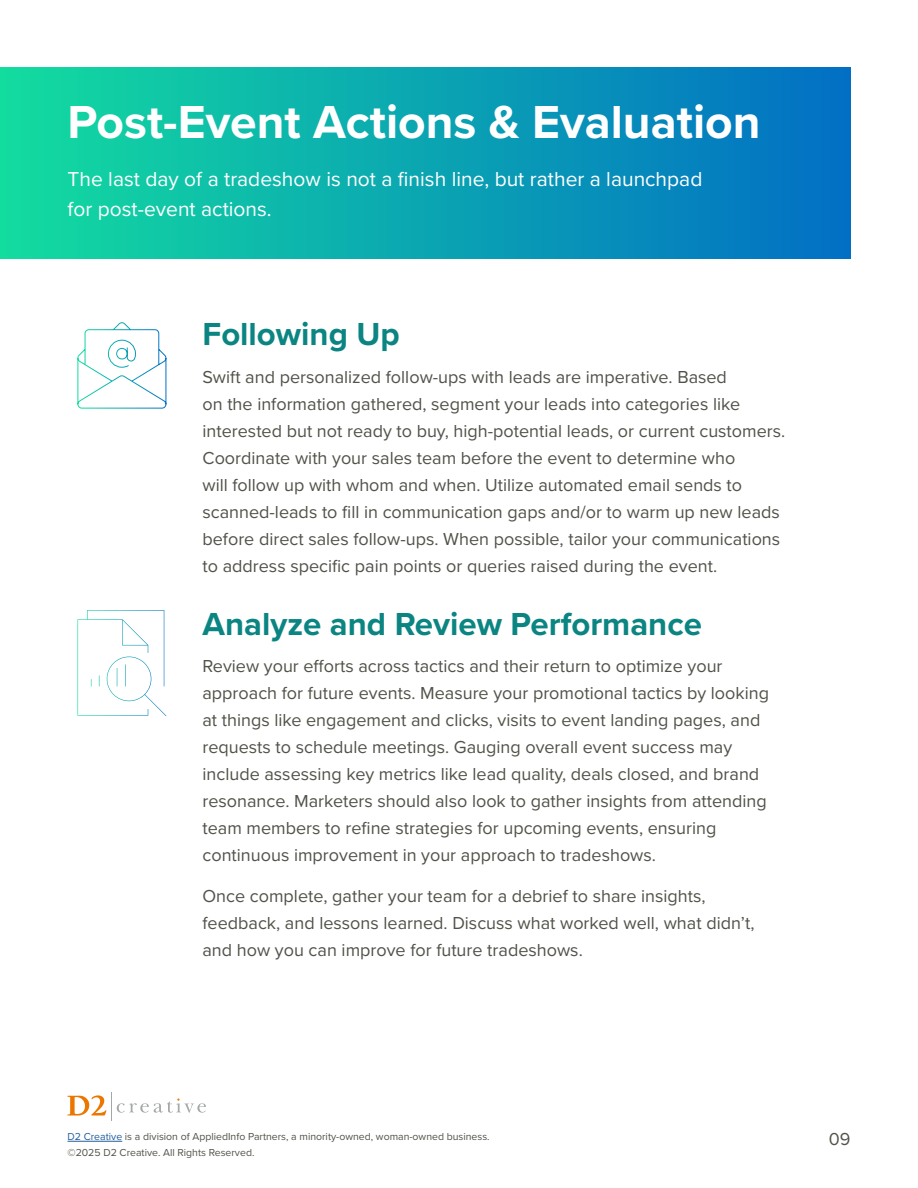
<style>
.page{position:relative;width:918px;height:1188px;background:#fff}
.page>*{position:absolute;margin:0;border:0;box-sizing:border-box;transform-origin:0 0}
.t1{font:700 48px "Proxima Nova";color:#fff}
.t2{font:700 33px "Proxima Nova";color:#0a8582}
.t3{font:21px/30px "Proxima Nova";color:#fff}
.t4{font:18px/27px "Proxima Nova";color:#51534a}
.t5{font:10.5px "Proxima Nova";color:#51534a}
.s1{color:#215e9e}
</style>
<div class="page">
<svg style="left:68px;top:1092px;width:138px;height:29px"></svg>
<hr style="left:68px;top:1141px;width:54px;height:1px;background:#215e9e">
<div style="left:0;top:68px;width:850px;height:190px;background:linear-gradient(to right,#13dc9f,#026fc5)"></div>
<svg style="left:77px;top:322px;width:90px;height:87px"></svg>
<svg style="left:78px;top:610px;width:88px;height:106px"></svg>
<h1 class="t1" style="left:68px;top:87px;width:695px">Post-Event Actions &amp; Evaluation</h1>
<p class="t3" style="left:68px;top:164px;width:636px">The last day of a tradeshow is not a finish line, but rather a launchpad for post-event actions.</p>
<h2 class="t2" style="left:202px;top:310px;width:199px">Following Up</h2>
<p class="t4" style="left:202px;top:363px;width:584px">Swift and personalized follow-ups with leads are imperative. Based<br>on the information gathered, segment your leads into categories like interested but not ready to buy, high-potential leads, or current customers.<br>Coordinate with your sales team before the event to determine who<br>will follow up with whom and when. Utilize automated email sends to scanned-leads to fill in communication gaps and/or to warm up new leads before direct sales follow-ups. When possible, tailor your communications to address specific pain points or queries raised during the event.</p>
<h2 class="t2" style="left:202px;top:599px;width:501px">Analyze and Review Performance</h2>
<p class="t4" style="left:202px;top:652px;width:568px">Review your efforts across tactics and their return to optimize your approach for future events. Measure your promotional tactics by looking at things like engagement and clicks, visits to event landing pages, and requests to schedule meetings. Gauging overall event success may include assessing key metrics like lead quality, deals closed, and brand resonance. Marketers should also look to gather insights from attending team members to refine strategies for upcoming events, ensuring continuous improvement in your approach to tradeshows.</p>
<p class="t4" style="left:202px;top:882px;width:553px">Once complete, gather your team for a debrief to share insights, feedback, and lessons learned. Discuss what worked well, what didn’t, and how you can improve for future tradeshows.</p>
<p class="t5" style="left:68px;top:1128px;width:424px"><span class="s1">D2 Creative</span> is a division of AppliedInfo Partners, a minority-owned, woman-owned business.</p>
<p class="t4" style="left:829px;top:1125px;width:23px">09</p>
<p class="t5" style="left:68px;top:1145px;width:188px">©2025 D2 Creative. All Rights Reserved.</p>
</div>
